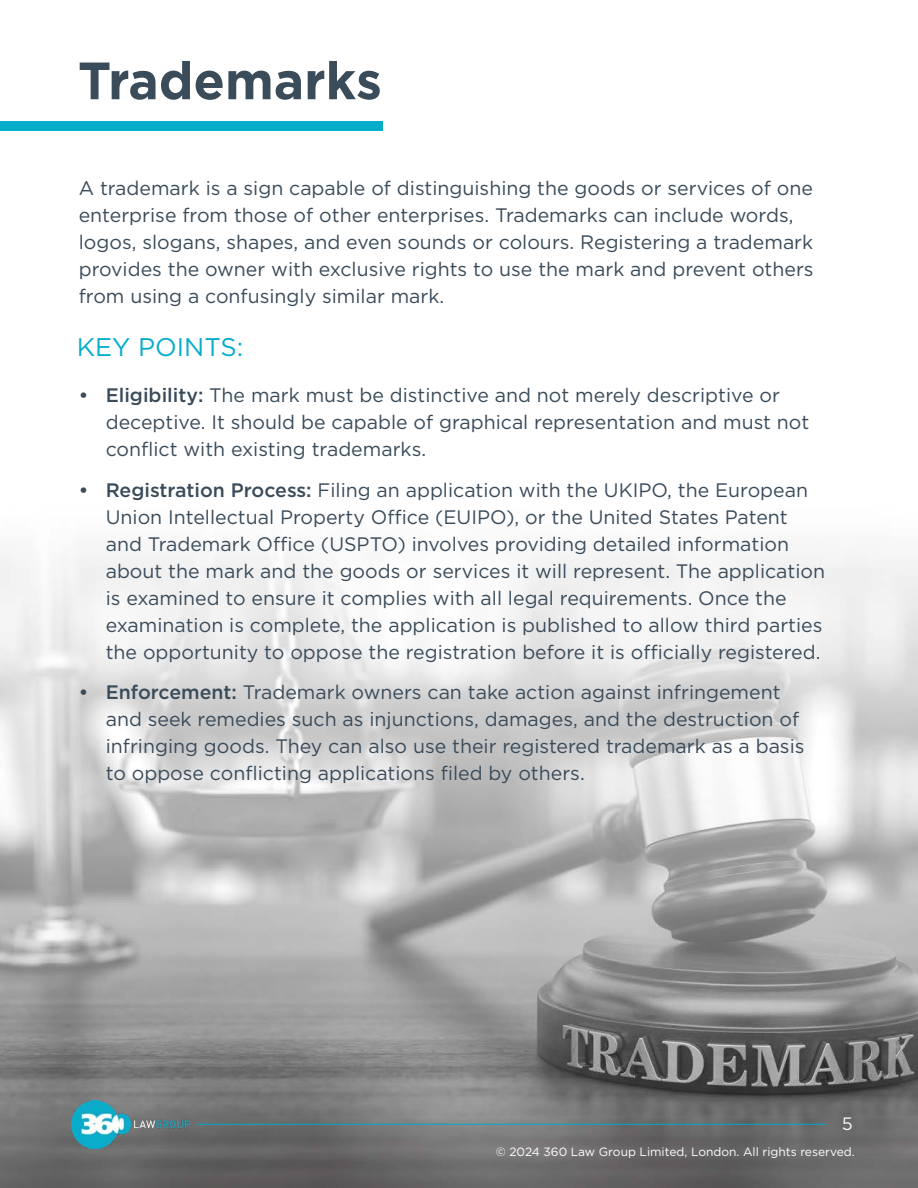
<style>
.page{position:relative;width:918px;height:1188px;background:#fff}
.page>*{position:absolute;margin:0;border:0;box-sizing:border-box;transform-origin:0 0}
.t1{font:700 52.5px "Gotham";color:#3a4b5a}
.t2{font:25.5px "Gotham";color:#06adcb}
.t3{font:19.5px/27px "Gotham";color:#3a4b5a}
.t4{font:18px "Gotham";color:#fff}
.t5{font:12px "Gotham";color:#fff}
.s1{font-weight:500}
</style>
<div class="page">
<img style="left:0;top:121px;width:918px;height:1067px">
<div style="left:0;top:122px;width:382px;height:9px;background:#06adcb"></div>
<hr style="left:198px;top:1124px;width:628px;height:1px;background:#06adcb">
<img style="left:71px;top:1101px;width:118px;height:48px">
<h1 class="t1" style="left:78px;top:46px;width:305px">Trademarks</h1>
<p class="t3" style="left:79px;top:174px;width:736px">A trademark is a sign capable of distinguishing the goods or services of one enterprise from those of other enterprises. Trademarks can include words, logos, slogans, shapes, and even sounds or colours. Registering a trademark provides the owner with exclusive rights to use the mark and prevent others from using a confusingly similar mark.</p>
<h2 class="t2" style="left:77px;top:331px;width:168px">KEY POINTS:</h2>
<p class="t3" style="left:106px;top:381px;width:705px;text-indent:-27px"><span class="s1">• Eligibility:</span> The mark must be distinctive and not merely descriptive or deceptive. It should be capable of graphical representation and must not conflict with existing trademarks.</p>
<p class="t3" style="left:106px;top:476px;width:721px;text-indent:-27px"><span class="s1">• Registration Process:</span> Filing an application with the UKIPO, the European Union Intellectual Property Office (EUIPO), or the United States Patent and Trademark Office (USPTO) involves providing detailed information about the mark and the goods or services it will represent. The application is examined to ensure it complies with all legal requirements. Once the examination is complete, the application is published to allow third parties the opportunity to oppose the registration before it is officially registered.</p>
<p class="t3" style="left:106px;top:678px;width:700px;text-indent:-27px"><span class="s1">• Enforcement:</span> Trademark owners can take action against infringement and seek remedies such as injunctions, damages, and the destruction of infringing goods. They can also use their registered trademark as a basis to oppose conflicting applications filed by others.</p>
<p class="t4" style="left:842px;top:1112px;width:13px">5</p>
<p class="t5" style="left:496px;top:1144px;width:360px">© 2024 360 Law Group Limited, London. All rights reserved.</p>
</div>
